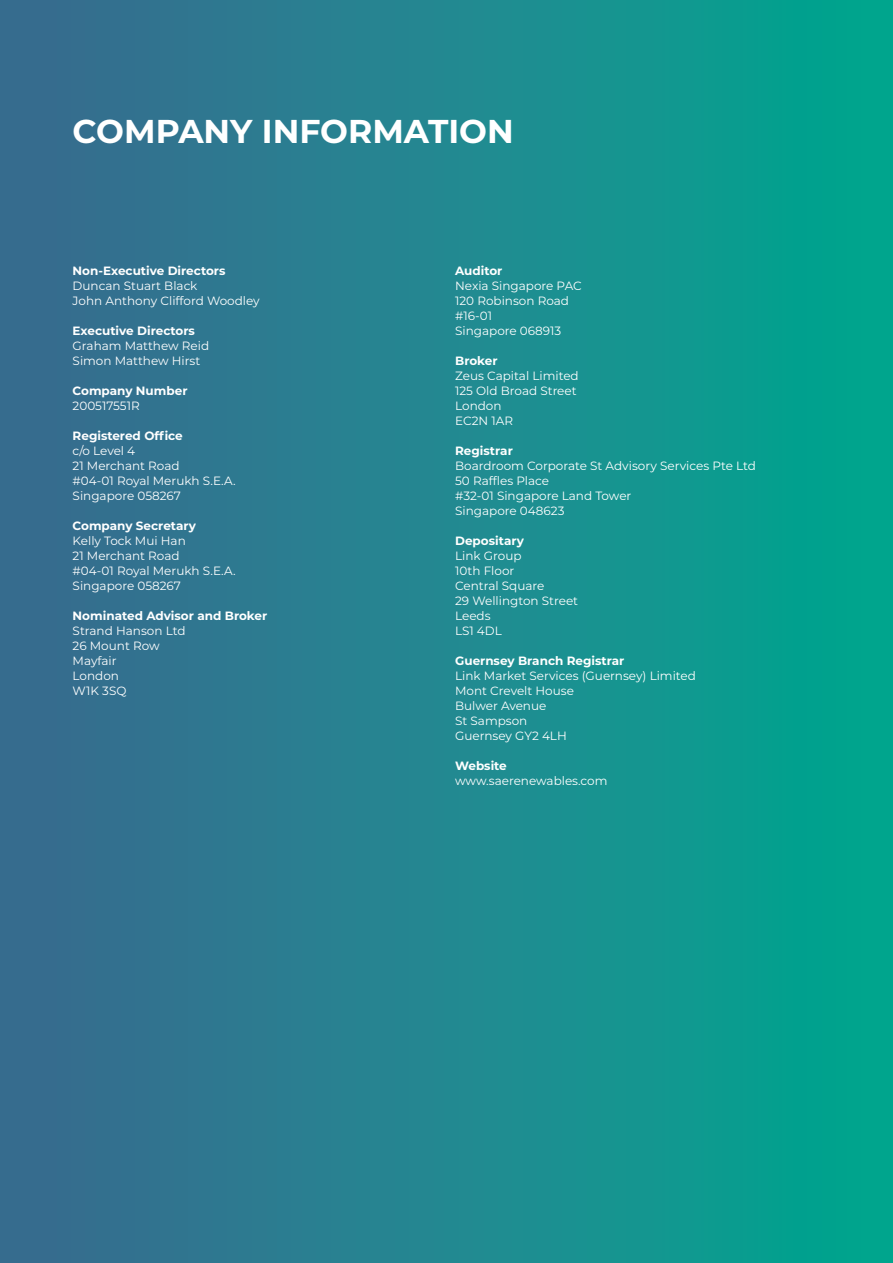
<style>
.page{position:relative;width:893px;height:1263px;background:#fff}
.page>*{position:absolute;margin:0;border:0;box-sizing:border-box;transform-origin:0 0}
.t1{font:700 33px "Montserrat";color:#fff}
.t2{font:12px/15px "Montserrat";color:#fff}
.t3{font:700 12px "Montserrat";color:#fff}
</style>
<div class="page">
<div style="left:0;top:0;width:893px;height:1263px;background:linear-gradient(to right,#3d6990,#01a78f)"></div>
<h1 class="t1" style="left:73px;top:108px;width:443px">COMPANY INFORMATION</h1>
<p class="t3" style="left:73px;top:262px;width:154px">Non-Executive Directors</p>
<p class="t2" style="left:73px;top:278px;width:189px">Duncan Stuart Black<br>John Anthony Clifford Woodley</p>
<p class="t3" style="left:73px;top:322px;width:124px">Executive Directors</p>
<p class="t2" style="left:73px;top:338px;width:138px">Graham Matthew Reid<br>Simon Matthew Hirst</p>
<p class="t3" style="left:73px;top:382px;width:116px">Company Number</p>
<p class="t2" style="left:73px;top:398px;width:69px">200517551R</p>
<p class="t3" style="left:73px;top:427px;width:112px">Registered Office</p>
<p class="t2" style="left:73px;top:443px;width:165px">c/o Level 4<br>21 Merchant Road<br>#04-01 Royal Merukh S.E.A.<br>Singapore 058267</p>
<p class="t3" style="left:73px;top:517px;width:125px">Company Secretary</p>
<p class="t2" style="left:73px;top:533px;width:165px">Kelly Tock Mui Han<br>21 Merchant Road<br>#04-01 Royal Merukh S.E.A.<br>Singapore 058267</p>
<p class="t3" style="left:73px;top:607px;width:196px">Nominated Advisor and Broker</p>
<p class="t2" style="left:73px;top:623px;width:114px">Strand Hanson Ltd<br>26 Mount Row<br>Mayfair<br>London<br>W1K 3SQ</p>
<p class="t3" style="left:455px;top:262px;width:49px">Auditor</p>
<p class="t2" style="left:455px;top:278px;width:128px">Nexia Singapore PAC<br>120 Robinson Road #16-01<br>Singapore 068913</p>
<p class="t3" style="left:455px;top:352px;width:44px">Broker</p>
<p class="t2" style="left:455px;top:368px;width:125px">Zeus Capital Limited<br>125 Old Broad Street<br>London<br>EC2N 1AR</p>
<p class="t3" style="left:455px;top:442px;width:59px">Registrar</p>
<p class="t2" style="left:455px;top:458px;width:302px">Boardroom Corporate St Advisory Services Pte Ltd<br>50 Raffles Place<br>#32-01 Singapore Land Tower<br>Singapore 048623</p>
<p class="t3" style="left:455px;top:532px;width:70px">Depositary</p>
<p class="t2" style="left:455px;top:548px;width:124px">Link Group<br>10th Floor<br>Central Square<br>29 Wellington Street<br>Leeds<br>LS1 4DL</p>
<p class="t3" style="left:455px;top:652px;width:171px">Guernsey Branch Registrar</p>
<p class="t2" style="left:455px;top:668px;width:242px">Link Market Services (Guernsey) Limited<br>Mont Crevelt House<br>Bulwer Avenue<br>St Sampson<br>Guernsey GY2 4LH</p>
<p class="t3" style="left:455px;top:757px;width:53px">Website</p>
<p class="t2" style="left:455px;top:773px;width:154px">www.saerenewables.com</p>
</div>
